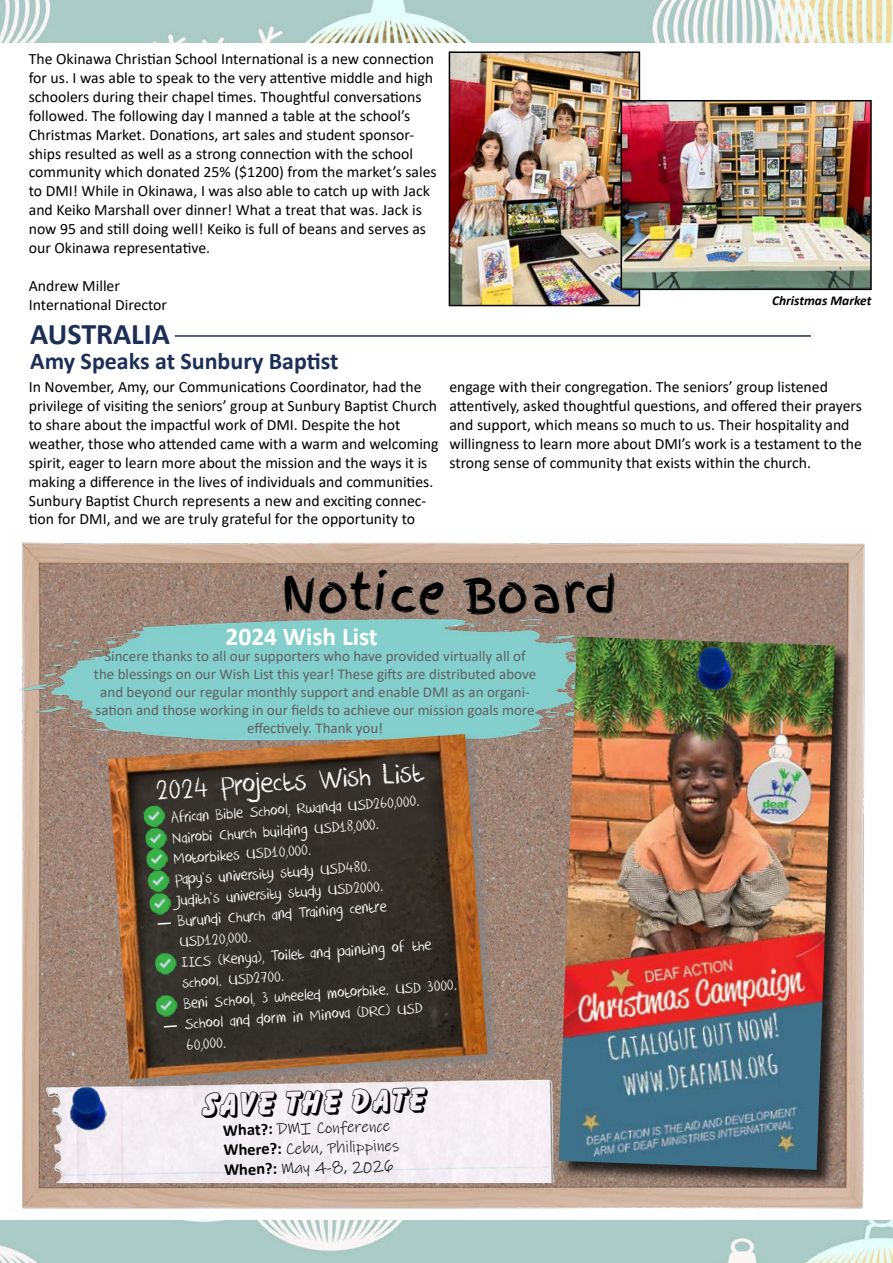
<style>
.page{position:relative;width:893px;height:1263px;background:#fff}
.page>*{position:absolute;margin:0;border:0;box-sizing:border-box;transform-origin:0 0}
.t1{font:49.5px "Finger Paint";color:#000}
.t2{font:37.5px "Balloon Dro Sha D";color:#000}
.t3{font:31.5px "DK Crayon Crumble";color:#fff}
.t4{font:700 30px "Calibri";color:#1c2f57}
.t5{font:700 25.5px "Calibri";color:#fff}
.t6{font:700 24px "Calibri";color:#1c2f57}
.t7{font:17.25px/20.7px "DK Crayon Crumble";color:#fff}
.t8{font:16.5px/19.8px "Ink Free";color:#000}
.t9{font:15.75px/18.9px "Calibri";color:#000}
.t10{font:15px/18px "Calibri";color:#5f6062;text-align:center}
.t11{font:italic 700 13.5px "Calibri";color:#000}
.s1{font-family:"Calibri";font-weight:700}
</style>
<div class="page">
<img style="left:0;top:0;width:893px;height:43px">
<img style="left:0;top:1220px;width:892px;height:43px">
<img style="left:22px;top:542px;width:843px;height:667px">
<img style="left:32px;top:1075px;width:527px;height:107px">
<img style="left:69px;top:1086px;width:38px;height:45px">
<img style="left:452px;top:54px;width:185px;height:249px">
<div style="left:449px;top:51px;width:191px;height:255px;border:2px solid #000"></div>
<img style="left:623px;top:103px;width:246px;height:184px">
<div style="left:620px;top:100px;width:252px;height:190px;border:2px solid #000"></div>
<hr style="left:175px;top:335px;width:636px;height:2px;background:#1c2f57">
<img style="left:19px;top:611px;width:574px;height:131px">
<div style="left:106px;top:732px;width:396px;height:361px;background:#7e8083;opacity:.75"></div>
<img style="left:108px;top:734px;width:379px;height:345px">
<img style="left:147px;top:870px;width:23px;height:22px">
<img style="left:155px;top:952px;width:22px;height:23px">
<img style="left:155px;top:995px;width:23px;height:22px">
<img style="left:145px;top:827px;width:23px;height:23px">
<img style="left:149px;top:892px;width:23px;height:23px">
<img style="left:143px;top:805px;width:23px;height:23px">
<div style="left:559px;top:638px;width:293px;height:549px;background:#000;opacity:.75"></div>
<img style="left:559px;top:637px;width:276px;height:533px">
<img style="left:695px;top:646px;width:38px;height:45px">
<svg style="left:156px;top:921px;width:16px;height:5px"></svg>
<svg style="left:162px;top:1024px;width:16px;height:4px"></svg>
<img style="left:146px;top:848px;width:22px;height:23px">
<p class="t9" style="left:29px;top:49px;width:409px">The Okinawa Christian School International is a new connection for us. I was able to speak to the very attentive middle and high schoolers during their chapel times. Thoughtful conversations followed. The following day I manned a table at the school’s Christmas Market. Donations, art sales and student sponsor&shy;ships resulted as well as a strong connection with the school community which donated 25% ($1200) from the market’s sales to DMI! While in Okinawa, I was also able to catch up with Jack and Keiko Marshall over dinner! What a treat that was. Jack is now 95 and still doing well! Keiko is full of beans and serves as our Okinawa representative.</p>
<p class="t9" style="left:29px;top:276px;width:140px">Andrew Miller<br>International Director</p>
<p class="t11" style="left:772px;top:291px;width:101px">Christmas Market</p>
<h3 class="t4" style="left:30px;top:312px;width:141px">AUSTRALIA</h3>
<h3 class="t6" style="left:30px;top:344px;width:310px">Amy Speaks at Sunbury Baptist</h3>
<p class="t9" style="left:29px;top:377px;width:411px">In November, Amy, our Communications Coordinator, had the privilege of visiting the seniors’ group at Sunbury Baptist Church to share about the impactful work of DMI. Despite the hot weather, those who attended came with a warm and welcoming spirit, eager to learn more about the mission and the ways it is making a difference in the lives of individuals and communities.<br>Sunbury Baptist Church represents a new and exciting connec&shy;tion for DMI, and we are truly grateful for the opportunity to</p>
<p class="t9" style="left:449px;top:377px;width:414px">engage with their congregation. The seniors’ group listened attentively, asked thoughtful questions, and offered their prayers and support, which means so much to us. Their hospitality and willingness to learn more about DMI’s work is a testament to the strong sense of community that exists within the church.</p>
<h1 class="t1" style="left:282px;top:558px;width:336px">Notice Board</h1>
<h3 class="t5" style="left:225px;top:619px;width:154px">2024 Wish List</h3>
<p class="t10" style="left:94px;top:647px;width:444px">Sincere thanks to all our supporters who have provided virtually all of the blessings on our Wish List this year! These gifts are distributed above and beyond our regular monthly support and enable DMI as an organi&shy;sation and those working in our fields to achieve our mission goals more effectively. Thank you!</p>
<h3 class="t3" style="left:155px;top:772px;width:269px;rotate:-4deg">2024 Projects Wish List</h3>
<p class="t7" style="left:143px;top:810px;width:278px;rotate:-4deg">• African Bible School, Rwanda USD260,000.</p>
<p class="t7" style="left:145px;top:831px;width:236px;rotate:-4deg">• Nairobi Church building USD18,000.</p>
<p class="t7" style="left:146px;top:851px;width:166px;rotate:-4deg">• Motorbikes USD10,000.</p>
<p class="t7" style="left:147px;top:872px;width:224px;rotate:-4deg">• Papy’s university study USD480.</p>
<p class="t7" style="left:149px;top:892px;width:236px;rotate:-4deg">• Judith’s university study USD2000.</p>
<p class="t7" style="left:177px;top:911px;width:211px;text-indent:-27px;rotate:-4deg">• Burundi Church and Training centre<br>USD120,000.</p>
<p class="t7" style="left:180px;top:953px;width:253px;text-indent:-27px;rotate:-4deg">• IICS (Kenya), Toilet and painting of the school. USD2700.</p>
<p class="t7" style="left:156px;top:996px;width:302px;rotate:-4deg">• Beni School, 3 wheeled motorbike. USD 3000.</p>
<p class="t7" style="left:184px;top:1014px;width:239px;text-indent:-27px;rotate:-4deg">• School and dorm in Minova (DRC) USD<br>60,000.</p>
<h2 class="t2" style="left:203px;top:1083px;width:225px;rotate:-1deg">Save the Date</h2>
<p class="t8" style="left:223px;top:1119px;width:178px;rotate:-1deg"><span class="s1">What?:</span> DMI Conference<br><span class="s1">Where?:</span> Cebu, Philippines<br><span class="s1">When?:</span> May 4-8, 2026</p>
</div>
